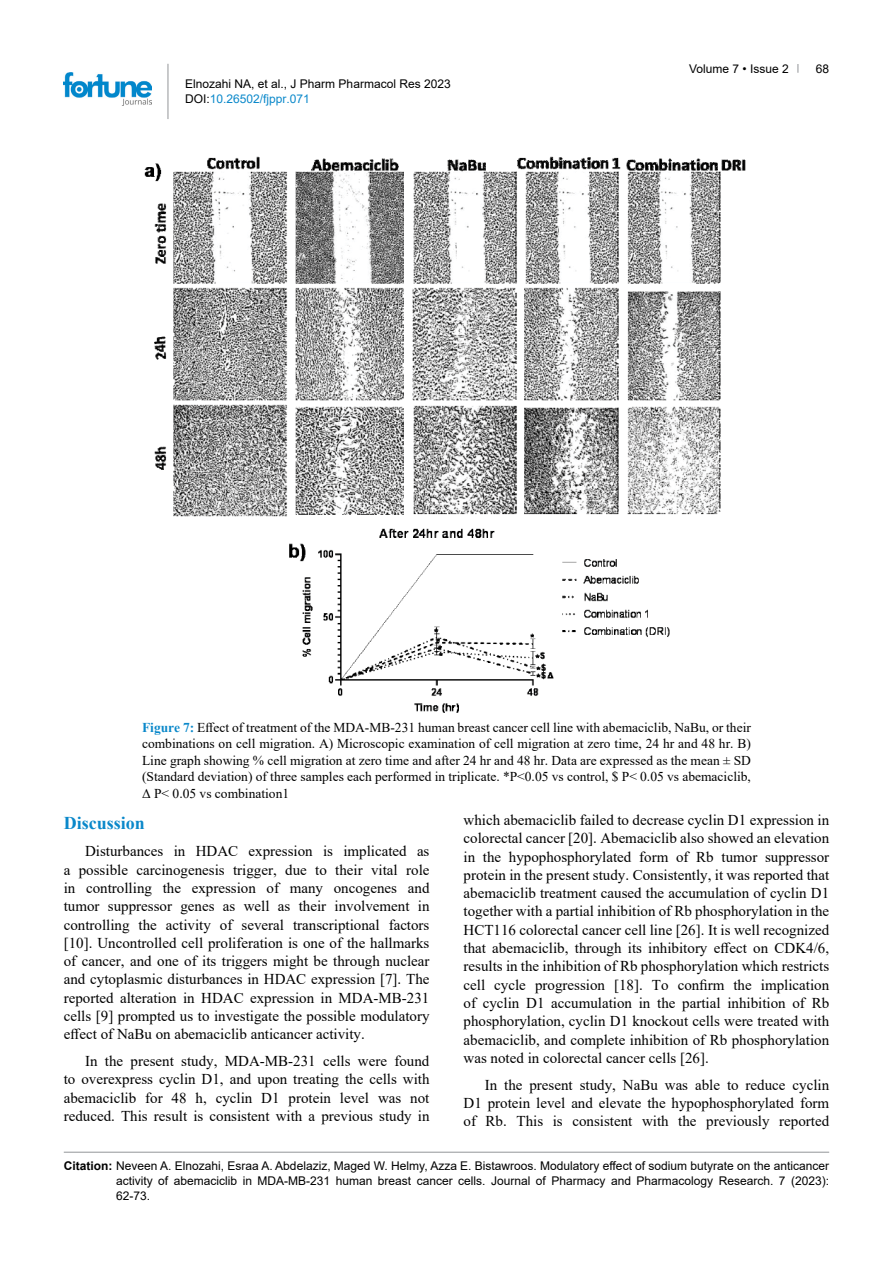
<style>
.page{position:relative;width:893px;height:1263px;background:#fff}
.page>*{position:absolute;margin:0;border:0;box-sizing:border-box;transform-origin:0 0}
.t1{font:700 18px "Times New Roman";color:#0a88ca}
.t2{font:15px/18.3px "Times New Roman";color:#000;text-align:justify}
.t3{font:13.5px/16.5px "Times New Roman";color:#000;text-align:justify}
.t4{font:12px/15px "Arial";color:#000}
.s1{color:#0a88ca}
.s2{font-weight:700;color:#0a88ca}
.s3{font-weight:700}
</style>
<div class="page">
<hr style="left:168px;top:64px;width:1px;height:55px;background:#939598">
<img style="left:64px;top:72px;width:88px;height:33px">
<hr style="left:64px;top:1152px;width:765px;height:1px;background:#939598">
<img style="left:144px;top:156px;width:602px;height:557px">
<p class="t4" style="left:185px;top:76px;width:267px">Elnozahi NA, et al., J Pharm Pharmacol Res 2023<br>DOI:<span class="s1">10.26502/fjppr.071</span></p>
<p class="t4" style="left:689px;top:61px;width:101px">Volume 7 • Issue 2</p>
<p class="t4" style="left:816px;top:61px;width:15px">68</p>
<p class="t3" style="left:142px;top:718px;width:610px"><span class="s2">Figure 7:</span> Effect of treatment of the MDA-MB-231 human breast cancer cell line with abemaciclib, NaBu, or their combinations on cell migration. A) Microscopic examination of cell migration at zero time, 24 hr and 48 hr. B)<br>Line graph showing % cell migration at zero time and after 24 hr and 48 hr. Data are expressed as the mean ± SD (Standard deviation) of three samples each performed in triplicate. *P&lt;0.05 vs control, $ P&lt; 0.05 vs abemaciclib, Δ P&lt; 0.05 vs combination1</p>
<p class="t1" style="left:64px;top:810px;width:83px">Discussion</p>
<p class="t2" style="left:64px;top:842px;width:367px;text-indent:21px">Disturbances in HDAC expression is implicated as a possible carcinogenesis trigger, due to their vital role in controlling the expression of many oncogenes and tumor suppressor genes as well as their involvement in controlling the activity of several transcriptional factors [10]. Uncontrolled cell proliferation is one of the hallmarks of cancer, and one of its triggers might be through nuclear and cytoplasmic disturbances in HDAC expression [7]. The reported alteration in HDAC expression in MDA-MB-231 cells [9] prompted us to investigate the possible modulatory effect of NaBu on abemaciclib anticancer activity.</p>
<p class="t2" style="left:64px;top:1051px;width:367px;text-indent:21px">In the present study, MDA-MB-231 cells were found to overexpress cyclin D1, and upon treating the cells with abemaciclib for 48 h, cyclin D1 protein level was not reduced. This result is consistent with a previous study in</p>
<p class="t2" style="left:463px;top:810px;width:367px">which abemaciclib failed to decrease cyclin D1 expression in colorectal cancer [20]. Abemaciclib also showed an elevation in the hypophosphorylated form of Rb tumor suppressor protein in the present study. Consistently, it was reported that abemaciclib treatment caused the accumulation of cyclin D1 together with a partial inhibition of Rb phosphorylation in the HCT116 colorectal cancer cell line [26]. It is well recognized that abemaciclib, through its inhibitory effect on CDK4/6, results in the inhibition of Rb phosphorylation which restricts cell cycle progression [18]. To confirm the implication of cyclin D1 accumulation in the partial inhibition of Rb phosphorylation, cyclin D1 knockout cells were treated with abemaciclib, and complete inhibition of Rb phosphorylation was noted in colorectal cancer cells [26].</p>
<p class="t2" style="left:463px;top:1075px;width:367px;text-indent:21px">In the present study, NaBu was able to reduce cyclin D1 protein level and elevate the hypophosphorylated form of Rb. This is consistent with the previously reported</p>
<p class="t4" style="left:116px;top:1158px;width:715px;text-align:justify;text-indent:-52px"><span class="s3">Citation:</span> Neveen A. Elnozahi, Esraa A. Abdelaziz, Maged W. Helmy, Azza E. Bistawroos. Modulatory effect of sodium butyrate on the anticancer activity of abemaciclib in MDA-MB-231 human breast cancer cells. Journal of Pharmacy and Pharmacology Research. 7 (2023):<br>62-73.</p>
</div>
